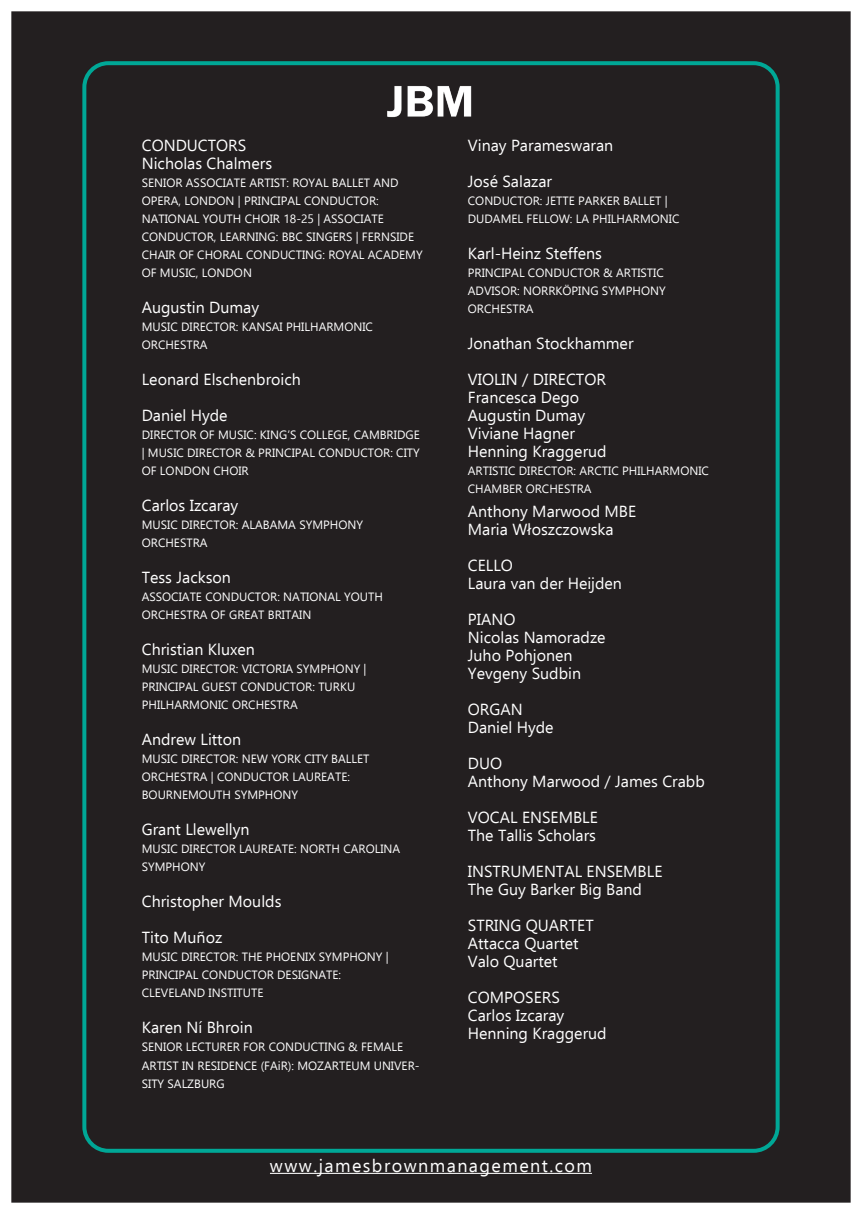
<style>
.page{position:relative;width:862px;height:1214px;background:#fff}
.page>*{position:absolute;margin:0;border:0;box-sizing:border-box;transform-origin:0 0}
.t1{font:18px "Ebrima";letter-spacing:.08em;color:#fff}
.t2{font:16px/18px "Ebrima";color:#fff}
.t3{font:12px/18px "Ebrima";color:#fff}
</style>
<div class="page">
<div style="left:12px;top:12px;width:837px;height:1189px;background:#231f20"></div>
<div style="left:82px;top:61px;width:697px;height:1091px;border:4px solid #00a796;border-radius:24px"></div>
<hr style="left:270px;top:1172px;width:322px;height:1px;background:#fff">
<img style="left:387px;top:86px;width:85px;height:32px">
<p class="t2" style="left:142px;top:136px;width:132px">CONDUCTORS<br>Nicholas Chalmers</p>
<p class="t3" style="left:142px;top:173px;width:282px">SENIOR ASSOCIATE ARTIST: ROYAL BALLET AND OPERA, LONDON | PRINCIPAL CONDUCTOR:<br>NATIONAL YOUTH CHOIR 18-25 | ASSOCIATE CONDUCTOR, LEARNING: BBC SINGERS | FERNSIDE CHAIR OF CHORAL CONDUCTING: ROYAL ACADEMY OF MUSIC, LONDON</p>
<p class="t2" style="left:142px;top:298px;width:119px">Augustin Dumay</p>
<p class="t3" style="left:142px;top:317px;width:233px">MUSIC DIRECTOR: KANSAI PHILHARMONIC</p>
<p class="t3" style="left:142px;top:335px;width:67px">ORCHESTRA</p>
<p class="t2" style="left:142px;top:370px;width:161px">Leonard Elschenbroich</p>
<p class="t2" style="left:142px;top:406px;width:87px">Daniel Hyde</p>
<p class="t3" style="left:142px;top:425px;width:279px;text-align:justify">DIRECTOR OF MUSIC: KING’S COLLEGE, CAMBRIDGE | MUSIC DIRECTOR &amp; PRINCIPAL CONDUCTOR: CITY OF LONDON CHOIR</p>
<p class="t2" style="left:142px;top:496px;width:98px">Carlos Izcaray</p>
<p class="t3" style="left:142px;top:515px;width:223px">MUSIC DIRECTOR: ALABAMA SYMPHONY</p>
<p class="t3" style="left:142px;top:533px;width:67px">ORCHESTRA</p>
<p class="t2" style="left:142px;top:568px;width:91px">Tess Jackson</p>
<p class="t3" style="left:142px;top:587px;width:243px">ASSOCIATE CONDUCTOR: NATIONAL YOUTH</p>
<p class="t3" style="left:142px;top:605px;width:171px">ORCHESTRA OF GREAT BRITAIN</p>
<p class="t2" style="left:142px;top:640px;width:115px">Christian Kluxen</p>
<p class="t3" style="left:142px;top:659px;width:226px">MUSIC DIRECTOR: VICTORIA SYMPHONY |</p>
<p class="t3" style="left:142px;top:677px;width:215px">PRINCIPAL GUEST CONDUCTOR: TURKU</p>
<p class="t3" style="left:142px;top:695px;width:158px">PHILHARMONIC ORCHESTRA</p>
<p class="t2" style="left:142px;top:730px;width:101px">Andrew Litton</p>
<p class="t3" style="left:142px;top:749px;width:229px">MUSIC DIRECTOR: NEW YORK CITY BALLET<br>ORCHESTRA | CONDUCTOR LAUREATE:</p>
<p class="t3" style="left:142px;top:785px;width:158px">BOURNEMOUTH SYMPHONY</p>
<p class="t2" style="left:142px;top:820px;width:109px">Grant Llewellyn</p>
<p class="t3" style="left:142px;top:839px;width:260px">MUSIC DIRECTOR LAUREATE: NORTH CAROLINA<br>SYMPHONY</p>
<p class="t2" style="left:142px;top:892px;width:141px">Christopher Moulds</p>
<p class="t2" style="left:142px;top:928px;width:82px">Tito Muñoz</p>
<p class="t3" style="left:142px;top:947px;width:248px">MUSIC DIRECTOR: THE PHOENIX SYMPHONY |<br>PRINCIPAL CONDUCTOR DESIGNATE:</p>
<p class="t3" style="left:142px;top:983px;width:123px">CLEVELAND INSTITUTE</p>
<p class="t2" style="left:142px;top:1018px;width:113px">Karen Ní Bhroin</p>
<p class="t3" style="left:142px;top:1037px;width:279px">SENIOR LECTURER FOR CONDUCTING &amp; FEMALE<br>ARTIST IN RESIDENCE (FAiR): MOZARTEUM UNIVER-<br>SITY SALZBURG</p>
<p class="t2" style="left:468px;top:136px;width:147px">Vinay Parameswaran</p>
<p class="t2" style="left:468px;top:172px;width:86px">José Salazar</p>
<p class="t3" style="left:468px;top:191px;width:201px">CONDUCTOR: JETTE PARKER BALLET |</p>
<p class="t3" style="left:468px;top:209px;width:213px">DUDAMEL FELLOW: LA PHILHARMONIC</p>
<p class="t2" style="left:468px;top:244px;width:136px">Karl-Heinz Steffens</p>
<p class="t3" style="left:468px;top:263px;width:199px">PRINCIPAL CONDUCTOR &amp; ARTISTIC<br>ADVISOR: NORRKÖPING SYMPHONY<br>ORCHESTRA</p>
<p class="t2" style="left:468px;top:334px;width:167px">Jonathan Stockhammer</p>
<p class="t2" style="left:468px;top:370px;width:140px">VIOLIN / DIRECTOR</p>
<p class="t2" style="left:468px;top:388px;width:113px">Francesca Dego</p>
<p class="t2" style="left:468px;top:406px;width:119px">Augustin Dumay</p>
<p class="t2" style="left:468px;top:424px;width:109px">Viviane Hagner</p>
<p class="t2" style="left:468px;top:442px;width:140px">Henning Kraggerud</p>
<p class="t3" style="left:468px;top:461px;width:243px">ARTISTIC DIRECTOR: ARCTIC PHILHARMONIC<br>CHAMBER ORCHESTRA</p>
<p class="t2" style="left:468px;top:502px;width:170px">Anthony Marwood MBE</p>
<p class="t2" style="left:468px;top:520px;width:147px">Maria Włoszczowska</p>
<p class="t2" style="left:468px;top:556px;width:47px">CELLO</p>
<p class="t2" style="left:468px;top:574px;width:156px">Laura van der Heijden</p>
<p class="t2" style="left:468px;top:610px;width:49px">PIANO</p>
<p class="t2" style="left:468px;top:628px;width:139px">Nicolas Namoradze</p>
<p class="t2" style="left:468px;top:646px;width:106px">Juho Pohjonen</p>
<p class="t2" style="left:468px;top:664px;width:115px">Yevgeny Sudbin</p>
<p class="t2" style="left:468px;top:700px;width:56px">ORGAN</p>
<p class="t2" style="left:468px;top:718px;width:87px">Daniel Hyde</p>
<p class="t2" style="left:468px;top:754px;width:36px">DUO</p>
<p class="t2" style="left:468px;top:772px;width:238px">Anthony Marwood / James Crabb</p>
<p class="t2" style="left:468px;top:808px;width:131px">VOCAL ENSEMBLE</p>
<p class="t2" style="left:468px;top:826px;width:130px">The Tallis Scholars</p>
<p class="t2" style="left:468px;top:862px;width:196px">INSTRUMENTAL ENSEMBLE</p>
<p class="t2" style="left:468px;top:880px;width:176px">The Guy Barker Big Band</p>
<p class="t2" style="left:468px;top:916px;width:127px">STRING QUARTET</p>
<p class="t2" style="left:468px;top:934px;width:112px">Attacca Quartet</p>
<p class="t2" style="left:468px;top:952px;width:91px">Valo Quartet</p>
<p class="t2" style="left:468px;top:988px;width:94px">COMPOSERS</p>
<p class="t2" style="left:468px;top:1006px;width:98px">Carlos Izcaray</p>
<p class="t2" style="left:468px;top:1024px;width:140px">Henning Kraggerud</p>
<p class="t1" style="left:270px;top:1151px;width:323px">www.jamesbrownmanagement.com</p>
</div>
